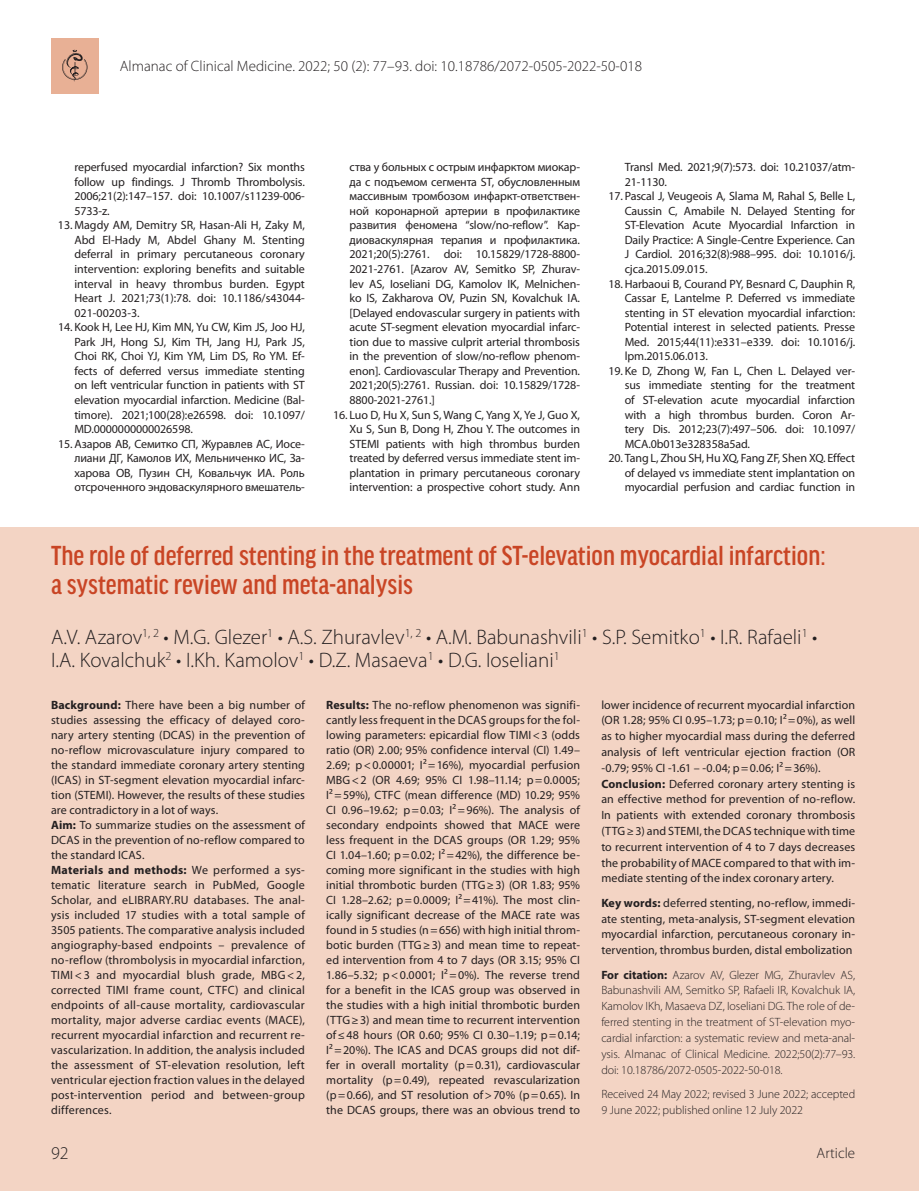
<style>
.page{position:relative;width:919px;height:1191px;background:#fff}
.page>*{position:absolute;margin:0;border:0;box-sizing:border-box;transform-origin:0 0}
.t1{font:500 condensed 29.25px/29.2px "Good Headline Pro";color:#c94525}
.t2{font:300 21px/22.5px "Myriad Pro";color:#231f20}
.t3{font:300 18px "Myriad Pro";color:#231f20}
.t4{font:300 15px "Myriad Pro";color:#231f20}
.t5{font:12px/14.5px "Myriad Pro";letter-spacing:.01em;color:#231f20;text-align:justify}
.t6{font:300 12px/15.9px "Myriad Pro";letter-spacing:-.005em;color:#231f20;text-align:justify}
.t7{font:12px/14.5px "Myriad Pro";letter-spacing:-.01em;color:#231f20}
.s1{font-weight:700}
</style>
<div class="page">
<div style="left:0;top:527px;width:918px;height:664px;background:#f3d4c4"></div>
<div style="left:51px;top:38px;width:48px;height:55px;background:#e8b095"></div>
<svg style="left:62px;top:50px;width:25px;height:32px"></svg>
<p class="t4" style="left:120px;top:57px;width:523px">Almanac of Clinical Medicine. 2022; 50 (2): 77–93. doi: 10.18786/2072-0505-2022-50-018</p>
<p class="t5" style="left:74px;top:160px;width:232px">reperfused myocardial infarction? Six months follow up findings. J Thromb Thrombolysis.<br>2006;21(2):147–157. doi: 10.1007/s11239-006- 5733-z.</p>
<p class="t5" style="left:74px;top:218px;width:232px;text-indent:-17px">13. Magdy AM, Demitry SR, Hasan-Ali H, Zaky M, Abd El-Hady M, Abdel Ghany M. Stenting deferral in primary percutaneous coronary intervention: exploring benefits and suitable interval in heavy thrombus burden. Egypt Heart J. 2021;73(1):78. doi: 10.1186/s43044- 021-00203-3.</p>
<p class="t5" style="left:74px;top:320px;width:232px;text-indent:-16px">14. Kook H, Lee HJ, Kim MN, Yu CW, Kim JS, Joo HJ, Park JH, Hong SJ, Kim TH, Jang HJ, Park JS, Choi RK, Choi YJ, Kim YM, Lim DS, Ro YM. Ef&shy;fects of deferred versus immediate stenting on left ventricular function in patients with ST elevation myocardial infarction. Medicine (Bal&shy;timore). 2021;100(28):e26598. doi: 10.1097/ MD.0000000000026598.</p>
<p class="t5" style="left:74px;top:436px;width:232px;text-indent:-16px">15. Азаров АВ, Семитко СП, Журавлев АС, Иосе&shy;лиани ДГ, Камолов ИХ, Мельниченко ИС, За&shy;харова ОВ, Пузин СН, Ковальчук ИА. Роль отсроченного эндоваскулярного вмешатель-</p>
<p class="t5" style="left:349px;top:160px;width:232px">ства у больных с острым инфарктом миокар&shy;да с подъемом сегмента ST, обусловленным массивным тромбозом инфаркт-ответствен&shy;ной коронарной артерии в профилактике развития феномена “slow/no-reflow”. Кар&shy;диоваскулярная терапия и профилактика.<br>2021;20(5):2761. doi: 10.15829/1728-8800- 2021-2761. [Azarov AV, Semitko SP, Zhurav&shy;lev AS, Ioseliani DG, Kamolov IK, Melnichen&shy;ko IS, Zakharova OV, Puzin SN, Kovalchuk IA. [Delayed endovascular surgery in patients with acute ST-segment elevation myocardial infarc&shy;tion due to massive culprit arterial thrombosis in the prevention of slow/no-reflow phenom&shy;enon]. Cardiovascular Therapy and Prevention.<br>2021;20(5):2761. Russian. doi: 10.15829/1728- 8800-2021-2761.]</p>
<p class="t5" style="left:349px;top:407px;width:232px;text-indent:-16px">16. Luo D, Hu X, Sun S, Wang C, Yang X, Ye J, Guo X, Xu S, Sun B, Dong H, Zhou Y. The outcomes in STEMI patients with high thrombus burden treated by deferred versus immediate stent im&shy;plantation in primary percutaneous coronary intervention: a prospective cohort study. Ann</p>
<p class="t7" style="left:624px;top:159px;width:232px">Transl Med. 2021;9(7):573. doi: 10.21037/atm-<br>21-1130.</p>
<p class="t5" style="left:624px;top:189px;width:232px;text-indent:-16px">17. Pascal J, Veugeois A, Slama M, Rahal S, Belle L, Caussin C, Amabile N. Delayed Stenting for ST-Elevation Acute Myocardial Infarction in Daily Practice: A Single-Centre Experience. Can J Cardiol. 2016;32(8):988–995. doi: 10.1016/j. cjca.2015.09.015.</p>
<p class="t5" style="left:624px;top:276px;width:232px;text-indent:-16px">18. Harbaoui B, Courand PY, Besnard C, Dauphin R, Cassar E, Lantelme P. Deferred vs immediate stenting in ST elevation myocardial infarction:<br>Potential interest in selected patients. Presse Med. 2015;44(11):e331–e339. doi: 10.1016/j. lpm.2015.06.013.</p>
<p class="t5" style="left:624px;top:363px;width:232px;text-indent:-16px">19. Ke D, Zhong W, Fan L, Chen L. Delayed ver&shy;sus immediate stenting for the treatment of ST-elevation acute myocardial infarction with a high thrombus burden. Coron Ar&shy;tery Dis. 2012;23(7):497–506. doi: 10.1097/ MCA.0b013e328358a5ad.</p>
<p class="t5" style="left:624px;top:451px;width:232px;text-indent:-16px">20. Tang L, Zhou SH, Hu XQ, Fang ZF, Shen XQ. Effect of delayed vs immediate stent implantation on myocardial perfusion and cardiac function in</p>
<h1 class="t1" style="left:51px;top:541px;width:776px">The role of deferred stenting in the treatment of ST-elevation myocardial infarction: a systematic review and meta-analysis</h1>
<h2 class="t2" style="left:51px;top:625px;width:767px">A.V. Azarov<sup>1,</sup> <sup>2</sup> • M.G. Glezer<sup>1</sup> • A.S. Zhuravlev<sup>1,</sup> <sup>2</sup> • A.M. Babunashvili<sup>1</sup> • S.P. Semitko<sup>1</sup> • I.R. Rafaeli<sup>1</sup> •<br>I.A. Kovalchuk<sup>2</sup> • I.Kh. Kamolov<sup>1</sup> • D.Z. Masaeva<sup>1</sup> • D.G. Ioseliani<sup>1</sup></h2>
<p class="t5" style="left:51px;top:697px;width:255px;line-height:15px;text-align:left"><span class="s1">Background:</span> There have been a big number of studies assessing the efficacy of delayed coro&shy;nary artery stenting (DCAS) in the prevention of no-reflow microvasculature injury compared to the standard immediate coronary artery stenting (ICAS) in ST-segment elevation myocardial infarc&shy;tion (STEMI). However, the results of these studies are contradictory in a lot of ways.<br><span class="s1">Aim:</span> To summarize studies on the assessment of DCAS in the prevention of no-reflow compared to the standard ICAS.<br><span class="s1">Materials and methods:</span> We performed a sys&shy;tematic literature search in PubMed, Google Scholar, and eLIBRARY.RU databases. The anal&shy;ysis included 17 studies with a total sample of 3505 patients. The comparative analysis included angiography-based endpoints – prevalence of no-reflow (thrombolysis in myocardial infarction, TIMI&lt;3 and myocardial blush grade, MBG&lt;2, corrected TIMI frame count, CTFC) and clinical endpoints of all-cause mortality, cardiovascular mortality, major adverse cardiac events (MACE), recurrent myocardial infarction and recurrent re&shy;vascularization. In addition, the analysis included the assessment of ST-elevation resolution, left ventricular ejection fraction values in the delayed post-intervention period and between-group differences.</p>
<p class="t5" style="left:326px;top:697px;width:255px;line-height:15px"><span class="s1">Results:</span> The no-reflow phenomenon was signifi&shy;cantly less frequent in the DCAS groups for the fol&shy;lowing parameters: epicardial flow TIMI&lt;3 (odds ratio (OR) 2.00; 95% confidence interval (CI) 1.49– 2.69; p&lt;0.00001; I²=16%), myocardial perfusion MBG&lt;2 (OR 4.69; 95% CI 1.98–11.14; p=0.0005; I²=59%), CTFC (mean difference (MD) 10.29; 95% CI 0.96–19.62; p=0.03; I²=96%). The analysis of secondary endpoints showed that MACE were less frequent in the DCAS groups (OR 1.29; 95% CI 1.04–1.60; p=0.02; I²=42%), the difference be&shy;coming more significant in the studies with high initial thrombotic burden (TTG≥3) (OR 1.83; 95% CI 1.28–2.62; p=0.0009; I²=41%). The most clin&shy;ically significant decrease of the MACE rate was found in 5 studies (n=656) with high initial throm&shy;botic burden (TTG≥3) and mean time to repeat&shy;ed intervention from 4 to 7 days (OR 3.15; 95% CI 1.86–5.32; p&lt;0.0001; I²=0%). The reverse trend for a benefit in the ICAS group was observed in the studies with a high initial thrombotic burden (TTG≥3) and mean time to recurrent intervention of≤48 hours (OR 0.60; 95% CI 0.30–1.19; p=0.14; I²=20%). The ICAS and DCAS groups did not dif&shy;fer in overall mortality (p=0.31), cardiovascular mortality (p=0.49), repeated revascularization (p=0.66), and ST resolution of&gt;70% (p=0.65). In the DCAS groups, there was an obvious trend to</p>
<p class="t5" style="left:601px;top:696px;width:255px;line-height:15.8px;text-align:left">lower incidence of recurrent myocardial infarction (OR 1.28; 95% CI 0.95–1.73; p=0.10; I²=0%), as well as to higher myocardial mass during the deferred analysis of left ventricular ejection fraction (OR -0.79; 95% CI -1.61 – -0.04; p=0.06; I²=36%).<br><span class="s1">Conclusion:</span> Deferred coronary artery stenting is an effective method for prevention of no-reflow.<br>In patients with extended coronary thrombosis (TTG≥3) and STEMI, the DCAS technique with time to recurrent intervention of 4 to 7 days decreases the probability of MACE compared to that with im&shy;mediate stenting of the index coronary artery.</p>
<p class="t5" style="left:601px;top:894px;width:255px;line-height:15.8px"><span class="s1">Key words:</span> deferred stenting, no-reflow, immedi&shy;ate stenting, meta-analysis, ST-segment elevation myocardial infarction, percutaneous coronary in&shy;tervention, thrombus burden, distal embolization</p>
<p class="t6" style="left:601px;top:966px;width:255px"><span class="s1">For citation:</span> Azarov AV, Glezer MG, Zhuravlev AS, Babunashvili AM, Semitko SP, Rafaeli IR, Kovalchuk IA, Kamolov IKh, Masaeva DZ, Ioseliani DG. The role of de&shy;ferred stenting in the treatment of ST-elevation myo&shy;cardial infarction: a systematic review and meta-anal&shy;ysis. Almanac of Clinical Medicine. 2022;50(2):77–93. doi: 10.18786/2072-0505-2022-50-018.</p>
<p class="t6" style="left:601px;top:1086px;width:255px">Received 24 May 2022; revised 3 June 2022; accepted<br>9 June 2022; published online 12 July 2022</p>
<h3 class="t3" style="left:51px;top:1142px;width:19px">92</h3>
<p class="t4" style="left:816px;top:1144px;width:40px">Article</p>
</div>
